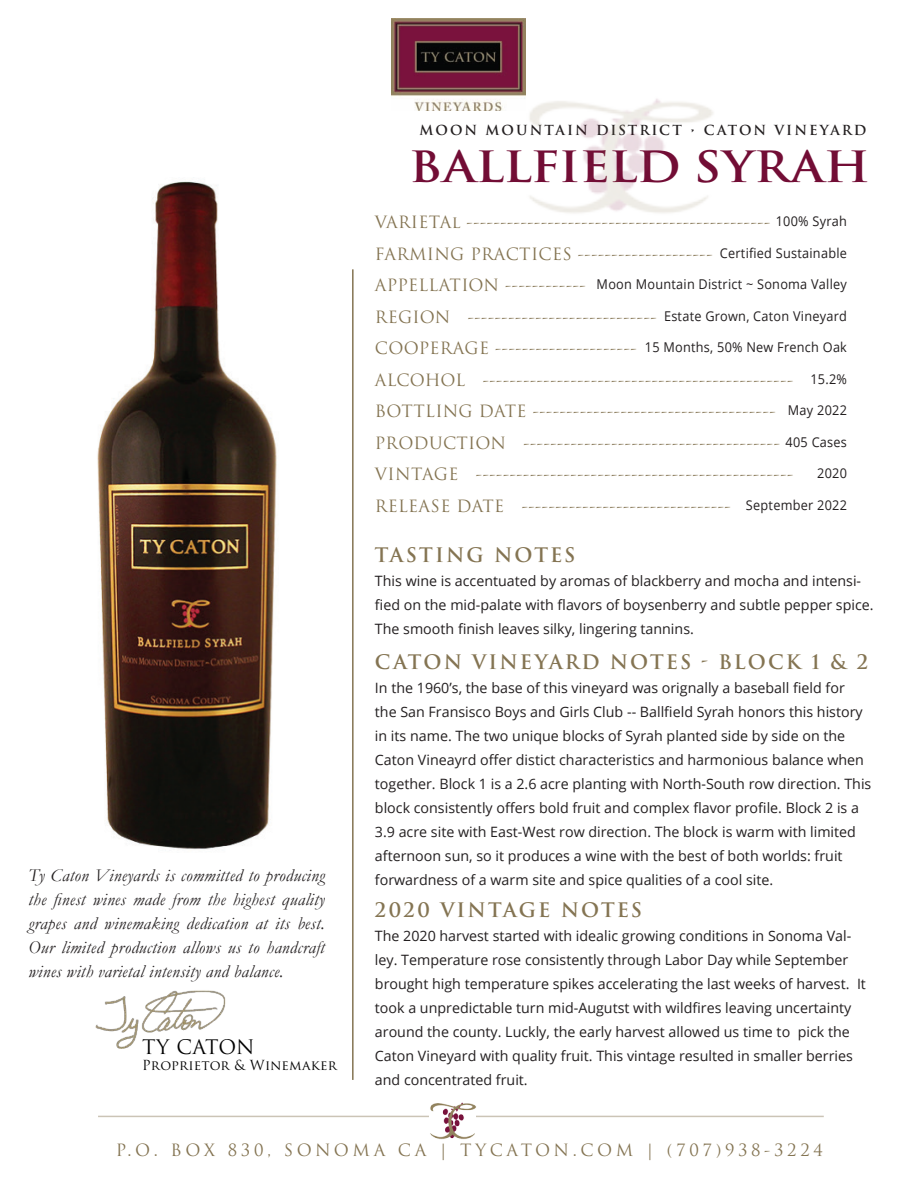
<style>
.page{position:relative;width:918px;height:1188px;background:#fff}
.page>*{position:absolute;margin:0;border:0;box-sizing:border-box;transform-origin:0 0}
.t1{font:600 42px "Trajan Pro 3";color:#720d35;scale:1.12 1}
.t2{font:600 19.5px "Trajan Pro 3";letter-spacing:.105em;color:#847452}
.t3{font:19.5px "Trajan Pro";letter-spacing:-.01em;color:#000}
.t4{font:italic 18px/24px "Garamond";letter-spacing:.02em;color:#231f20;text-align:justify}
.t5{font:16.5px/31.5px "Trajan Pro";letter-spacing:.02em;color:#847452}
.t6{font:16.5px "Trajan Pro";letter-spacing:.22em;color:#847452}
.t7{font:14.25px/24px "Open Sans";color:#231f20}
.t8{font:13.5px "Open Sans";letter-spacing:.02em;color:#231f20;scale:.94 1}
.t9{font:600 13.5px "Trajan Pro 3";letter-spacing:.15em;color:#231f20}
.t10{font:13.5px "Trajan Pro";letter-spacing:.02em;color:#000}
</style>
<div class="page">
<img style="left:97px;top:181px;width:180px;height:668px">
<img style="left:96px;top:990px;width:130px;height:58px">
<img style="left:391px;top:18px;width:134px;height:93px">
<hr style="left:352px;top:269px;width:2px;height:811px;background:#847452">
<img style="left:524px;top:86px;width:189px;height:127px">
<hr style="left:98px;top:1116px;width:726px;height:1px;background:#847452">
<img style="left:429px;top:1102px;width:48px;height:38px">
<p class="t9" style="left:419px;top:120px;width:449px">MOON MOUNTAIN DISTRICT • CATON VINEYARD</p>
<h1 class="t1" style="left:409px;top:136px;width:413px">BALLFIELD SYRAH</h1>
<p class="t5" style="left:375px;top:206px;width:420px">VARIETAl --------------------------------------------- FARMING PRACTICES -------------------- APPELLATION ------------<br>REGION ----------------------------<br>COOPERAGE ---------------------<br>ALCOHOL ---------------------------------------------- BOTTLING DATE ------------------------------------ PRODUCTION -------------------------------------- VINTAGE ----------------------------------------------- RELEASE DATE -------------------------------</p>
<p class="t8" style="left:776px;top:212px;width:77px">100% Syrah</p>
<p class="t8" style="left:720px;top:244px;width:137px">Certified Sustainable</p>
<p class="t8" style="left:597px;top:275px;width:268px">Moon Mountain District ~ Sonoma Valley</p>
<p class="t8" style="left:664px;top:307px;width:196px">Estate Grown, Caton Vineyard</p>
<p class="t8" style="left:645px;top:338px;width:216px">15 Months, 50% New French Oak</p>
<p class="t8" style="left:810px;top:370px;width:40px">15.2%</p>
<p class="t8" style="left:788px;top:401px;width:64px">May 2022</p>
<p class="t8" style="left:786px;top:432px;width:67px">405 Cases</p>
<p class="t8" style="left:817px;top:464px;width:33px">2020</p>
<p class="t8" style="left:746px;top:495px;width:109px">September 2022</p>
<p class="t4" style="left:28px;top:863px;width:298px">Ty Caton Vineyards is committed to producing the finest wines made from the highest quality grapes and winemaking dedication at its best.<br>Our limited production allows us to handcraft wines with varietal intensity and balance.</p>
<h2 class="t3" style="left:142px;top:1034px;width:114px">TY CATON</h2>
<p class="t10" style="left:142px;top:1056px;width:196px">Proprietor &amp; Winemaker</p>
<h2 class="t2" style="left:375px;top:541px;width:202px">TASTING NOTES</h2>
<p class="t7" style="left:375px;top:568px;width:500px">This wine is accentuated by aromas of blackberry and mocha and intensi&shy;fied on the mid-palate with flavors of boysenberry and subtle pepper spice.<br>The smooth finish leaves silky, lingering tannins.</p>
<h2 class="t2" style="left:375px;top:648px;width:495px">CATON VINEYARD NOTES - BLOCK 1 &amp; 2</h2>
<p class="t7" style="left:375px;top:675px;width:498px">In the 1960’s, the base of this vineyard was orignally a baseball field for<br>the San Fransisco Boys and Girls Club -- Ballfield Syrah honors this history in its name. The two unique blocks of Syrah planted side by side on the Caton Vineayrd offer distict characteristics and harmonious balance when together. Block 1 is a 2.6 acre planting with North-South row direction. This block consistently offers bold fruit and complex flavor profile. Block 2 is a 3.9 acre site with East-West row direction. The block is warm with limited afternoon sun, so it produces a wine with the best of both worlds: fruit forwardness of a warm site and spice qualities of a cool site.</p>
<h2 class="t2" style="left:375px;top:896px;width:269px">2020 VINTAGE NOTES</h2>
<p class="t7" style="left:375px;top:924px;width:493px">The 2020 harvest started with idealic growing conditions in Sonoma Val&shy;ley. Temperature rose consistently through Labor Day while September brought high temperature spikes accelerating the last weeks of harvest. It took a unpredictable turn mid-Augutst with wildfires leaving uncertainty around the county. Luckly, the early harvest allowed us time to pick the Caton Vineyard with quality fruit. This vintage resulted in smaller berries and concentrated fruit.</p>
<p class="t6" style="left:116px;top:1139px;width:709px">P.O. BOX 830, SONOMA CA | TYCATON.COM | (707)938-3224</p>
</div>
